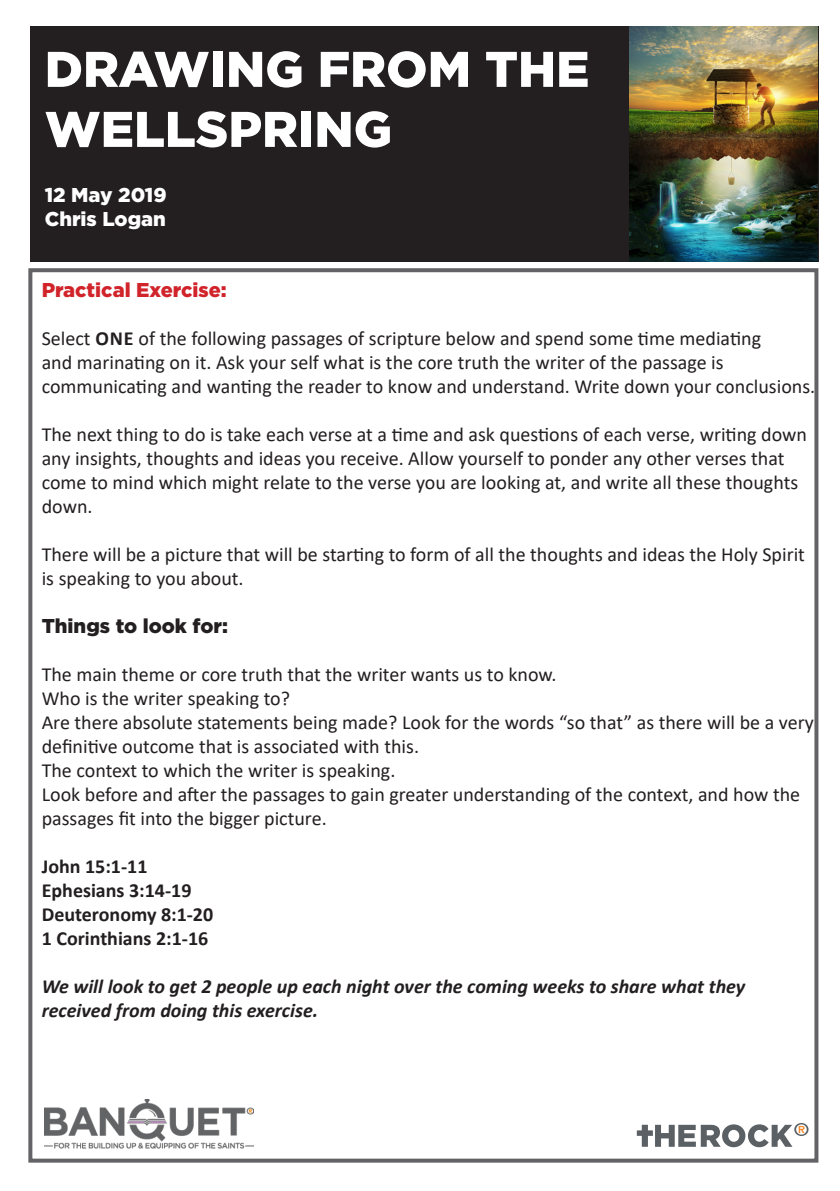
<style>
.page{position:relative;width:840px;height:1191px;background:#fff}
.page>*{position:absolute;margin:0;border:0;box-sizing:border-box;transform-origin:0 0}
.t1{font:900 50px/60px "Gotham";color:#fff}
.t2{font:20px/24px "Calibri";color:#231f20}
.t3{font:italic 700 20px/24px "Calibri";color:#231f20}
.t4{font:700 20px "Calibri";color:#231f20}
.t5{font:900 20px "Gotham";color:#fff}
.t6{font:900 20px "Gotham";color:#d1232a}
.t7{font:900 20px "Gotham";color:#231f20}
.s1{font-weight:700}
</style>
<div class="page">
<div style="left:28px;top:268px;width:790px;height:894px;border:4px solid #636366"></div>
<svg style="left:636px;top:1123px;width:172px;height:24px"></svg>
<div style="left:30px;top:26px;width:788px;height:236px;background:#231f20"></div>
<img style="left:629px;top:26px;width:188px;height:236px">
<img style="left:44px;top:1099px;width:209px;height:49px">
<p class="t1" style="left:45px;top:38px;width:546px">DRAWING FROM THE<br>WELLSPRING</p>
<p class="t5" style="left:45px;top:184px;width:123px">12 May 2019</p>
<p class="t5" style="left:45px;top:208px;width:123px">Chris Logan</p>
<p class="t6" style="left:42px;top:278px;width:186px">Practical Exercise:</p>
<p class="t2" style="left:42px;top:325px;width:774px">Select <span class="s1">ONE</span> of the following passages of scripture below and spend some time mediating<br>and marinating on it. Ask your self what is the core truth the writer of the passage is communicating and wanting the reader to know and understand. Write down your conclusions.</p>
<p class="t2" style="left:42px;top:421px;width:766px">The next thing to do is take each verse at a time and ask questions of each verse, writing down any insights, thoughts and ideas you receive. Allow yourself to ponder any other verses that come to mind which might relate to the verse you are looking at, and write all these thoughts down.</p>
<p class="t2" style="left:42px;top:541px;width:764px">There will be a picture that will be starting to form of all the thoughts and ideas the Holy Spirit is speaking to you about.</p>
<p class="t7" style="left:42px;top:614px;width:188px">Things to look for:</p>
<p class="t2" style="left:42px;top:661px;width:516px">The main theme or core truth that the writer wants us to know.</p>
<p class="t2" style="left:42px;top:685px;width:250px">Who is the writer speaking to?</p>
<p class="t2" style="left:42px;top:709px;width:773px">Are there absolute statements being made? Look for the words “so that” as there will be a very definitive outcome that is associated with this.</p>
<p class="t2" style="left:42px;top:757px;width:355px">The context to which the writer is speaking.</p>
<p class="t2" style="left:42px;top:781px;width:759px">Look before and after the passages to gain greater understanding of the context, and how the passages fit into the bigger picture.</p>
<p class="t4" style="left:42px;top:852px;width:107px">John 15:1-11</p>
<p class="t4" style="left:42px;top:876px;width:151px">Ephesians 3:14-19</p>
<p class="t4" style="left:42px;top:900px;width:173px">Deuteronomy 8:1-20</p>
<p class="t4" style="left:42px;top:924px;width:168px">1 Corinthians 2:1-16</p>
<p class="t3" style="left:42px;top:973px;width:704px">We will look to get 2 people up each night over the coming weeks to share what they received from doing this exercise.</p>
</div>
